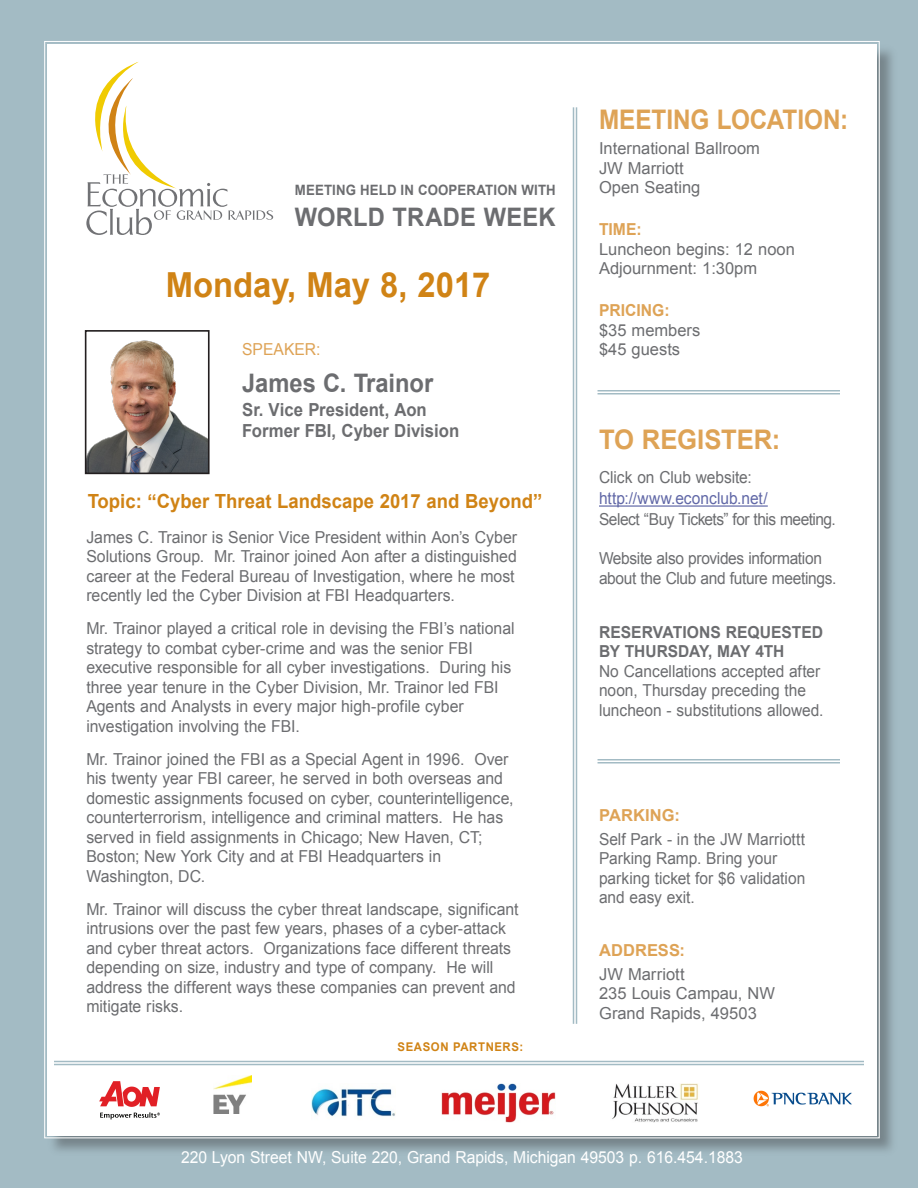
<style>
.page{position:relative;width:918px;height:1188px;background:#a3bbc4}
.page>*{position:absolute;margin:0;border:0;box-sizing:border-box;transform-origin:0 0}
.t1{font:700 34.5px "Arial";color:#d08315;scale:.95 1}
.t2{font:700 27px "Arial";letter-spacing:-.005em;color:#dea356;scale:.9 1}
.t3{font:700 27px "Arial";letter-spacing:-.005em;color:#dea356;scale:.95 1}
.t4{font:700 25.5px "Arial";letter-spacing:.005em;color:#6c6d70;scale:.93 1}
.t5{font:700 19.5px "Arial";color:#d08315;scale:.95 1}
.t6{font:700 18px/21px "Arial";color:#6c6d70;scale:.93 1}
.t7{font:16.5px/19.5px "Arial";color:#6c6d70;scale:.96 1}
.t8{font:16.5px/19.5px "Arial";color:#6c6d70;scale:.94 1}
.t9{font:16.5px/19.5px "Arial";color:#6c6d70}
.t10{font:16.5px "Arial";color:#fff;scale:.95 1}
.t11{font:16.5px/19.5px "Arial";letter-spacing:-.02em;color:#6c6d70;scale:.94 1}
.t12{font:700 16.5px/19.5px "Arial";color:#6c6d70;scale:.95 1}
.t13{font:16.5px "Arial";letter-spacing:-.03em;color:#6c6d70;scale:.94 1}
.t14{font:16.5px "Arial";color:#6168a7;scale:.94 1}
.t15{font:700 16.5px "Arial";color:#dea356}
.t16{font:700 16.5px "Arial";color:#dea356;scale:.95 1}
.t17{font:16.5px "Arial";color:#dea356;scale:.95 1}
.t18{font:700 14.25px "Arial";letter-spacing:.01em;color:#6c6d70;scale:.93 1}
.t19{font:700 12px "Arial";letter-spacing:.05em;color:#d08315;scale:.95 1}
</style>
<div class="page">
<div style="left:47px;top:44px;width:851px;height:1113px;background:#231f20;opacity:.35"></div>
<div style="left:44px;top:41px;width:836px;height:1098px;background:#fff"></div>
<hr style="left:54px;top:1061px;width:810px;height:4px;background:#e7edef">
<hr style="left:54px;top:1061px;width:810px;height:1px;background:#a3bbc4">
<hr style="left:54px;top:1064px;width:810px;height:1px;background:#a3bbc4">
<hr style="left:573px;top:107px;width:4px;height:917px;background:#e8eef0">
<hr style="left:576px;top:107px;width:1px;height:917px;background:#a3bbc4">
<hr style="left:573px;top:107px;width:1px;height:917px;background:#a3bbc4">
<svg style="left:598px;top:391px;width:242px;height:2px"></svg>
<hr style="left:598px;top:390px;width:242px;height:1px;background:#a3bbc4">
<hr style="left:598px;top:393px;width:242px;height:1px;background:#a3bbc4">
<svg style="left:598px;top:760px;width:242px;height:4px"></svg>
<hr style="left:598px;top:759px;width:242px;height:1px;background:#a3bbc4">
<hr style="left:598px;top:762px;width:242px;height:1px;background:#a3bbc4">
<hr style="left:599px;top:505px;width:169px;height:2px;background:#6168a7">
<svg style="left:86px;top:62px;width:187px;height:173px;background:#f7f5ee"></svg>
<img style="left:88px;top:333px;width:119px;height:138px">
<div style="left:85px;top:330px;width:125px;height:144px;border:2px solid #231f20"></div>
<div style="left:438px;top:1069px;width:127px;height:65px;background:#fff"></div>
<img style="left:441px;top:1083px;width:114px;height:39px">
<img style="left:87px;top:1069px;width:85px;height:61px">
<div style="left:199px;top:1074px;width:62px;height:48px;background:#fff"></div>
<img style="left:213px;top:1076px;width:39px;height:37px">
<div style="left:301px;top:1069px;width:97px;height:65px;background:#fff"></div>
<img style="left:311px;top:1088px;width:85px;height:29px">
<div style="left:599px;top:1069px;width:116px;height:65px;background:#fff"></div>
<img style="left:612px;top:1083px;width:86px;height:40px">
<img style="left:747px;top:1084px;width:107px;height:30px">
<p class="t18" style="left:295px;top:180px;width:282px">MEETING HELD IN COOPERATION WITH</p>
<h3 class="t4" style="left:295px;top:201px;width:282px">WORLD TRADE WEEK</h3>
<h1 class="t1" style="left:166px;top:262px;width:343px">Monday, May 8, 2017</h1>
<p class="t17" style="left:242px;top:338px;width:84px">SPEAKER:</p>
<h3 class="t4" style="left:242px;top:366px;width:207px">James C. Trainor</h3>
<p class="t6" style="left:242px;top:400px;width:235px">Sr. Vice President, Aon<br>Former FBI, Cyber Division</p>
<p class="t5" style="left:88px;top:488px;width:480px">Topic: “Cyber Threat Landscape 2017 and Beyond”</p>
<p class="t7" style="left:86px;top:527px;width:450px">James C. Trainor is Senior Vice President within Aon’s Cyber Solutions Group. Mr. Trainor joined Aon after a distinguished career at the Federal Bureau of Investigation, where he most recently led the Cyber Division at FBI Headquarters.</p>
<p class="t7" style="left:86px;top:619px;width:448px">Mr. Trainor played a critical role in devising the FBI’s national strategy to combat cyber-crime and was the senior FBI executive responsible for all cyber investigations. During his three year tenure in the Cyber Division, Mr. Trainor led FBI Agents and Analysts in every major high-profile cyber investigation involving the FBI.</p>
<p class="t7" style="left:86px;top:749px;width:447px">Mr. Trainor joined the FBI as a Special Agent in 1996. Over his twenty year FBI career, he served in both overseas and domestic assignments focused on cyber, counterintelligence, counterterrorism, intelligence and criminal matters. He has served in field assignments in Chicago; New Haven, CT; Boston; New York City and at FBI Headquarters in Washington, DC.</p>
<p class="t7" style="left:86px;top:899px;width:452px">Mr. Trainor will discuss the cyber threat landscape, significant intrusions over the past few years, phases of a cyber-attack and cyber threat actors. Organizations face different threats depending on size, industry and type of company. He will address the different ways these companies can prevent and mitigate risks.</p>
<p class="t19" style="left:398px;top:1039px;width:134px">SEASON PARTNERS:</p>
<h2 class="t2" style="left:599px;top:101px;width:278px">MEETING LOCATION:</h2>
<p class="t9" style="left:599px;top:139px;width:162px">International Ballroom<br>JW Marriott<br>Open Seating</p>
<p class="t16" style="left:599px;top:218px;width:46px">TIME:</p>
<p class="t9" style="left:599px;top:239px;width:197px">Luncheon begins: 12 noon<br>Adjournment: 1:30pm</p>
<p class="t16" style="left:599px;top:299px;width:76px">PRICING:</p>
<p class="t9" style="left:599px;top:320px;width:103px">$35 members $45 guests</p>
<h2 class="t3" style="left:599px;top:421px;width:193px">TO REGISTER:</h2>
<p class="t8" style="left:599px;top:468px;width:164px">Click on Club website:</p>
<p class="t14" style="left:599px;top:488px;width:181px">http://www.econclub.net/</p>
<p class="t13" style="left:599px;top:509px;width:254px">Select “Buy Tickets” for this meeting.</p>
<p class="t11" style="left:599px;top:549px;width:254px">Website also provides information about the Club and future meetings.</p>
<p class="t12" style="left:599px;top:623px;width:238px">RESERVATIONS REQUESTED<br>BY THURSDAY, MAY 4TH</p>
<p class="t8" style="left:599px;top:661px;width:240px">No Cancellations accepted after noon, Thursday preceding the luncheon - substitutions allowed.</p>
<p class="t15" style="left:599px;top:804px;width:82px">PARKING:</p>
<p class="t8" style="left:599px;top:829px;width:221px">Self Park - in the JW Marriottt<br>Parking Ramp. Bring your parking ticket for $6 validation and easy exit.</p>
<p class="t15" style="left:599px;top:939px;width:88px">ADDRESS:</p>
<p class="t9" style="left:599px;top:964px;width:178px">JW Marriott<br>235 Louis Campau, NW<br>Grand Rapids, 49503</p>
<p class="t10" style="left:181px;top:1146px;width:593px">220 Lyon Street NW, Suite 220, Grand Rapids, Michigan 49503 p. 616.454.1883</p>
</div>
